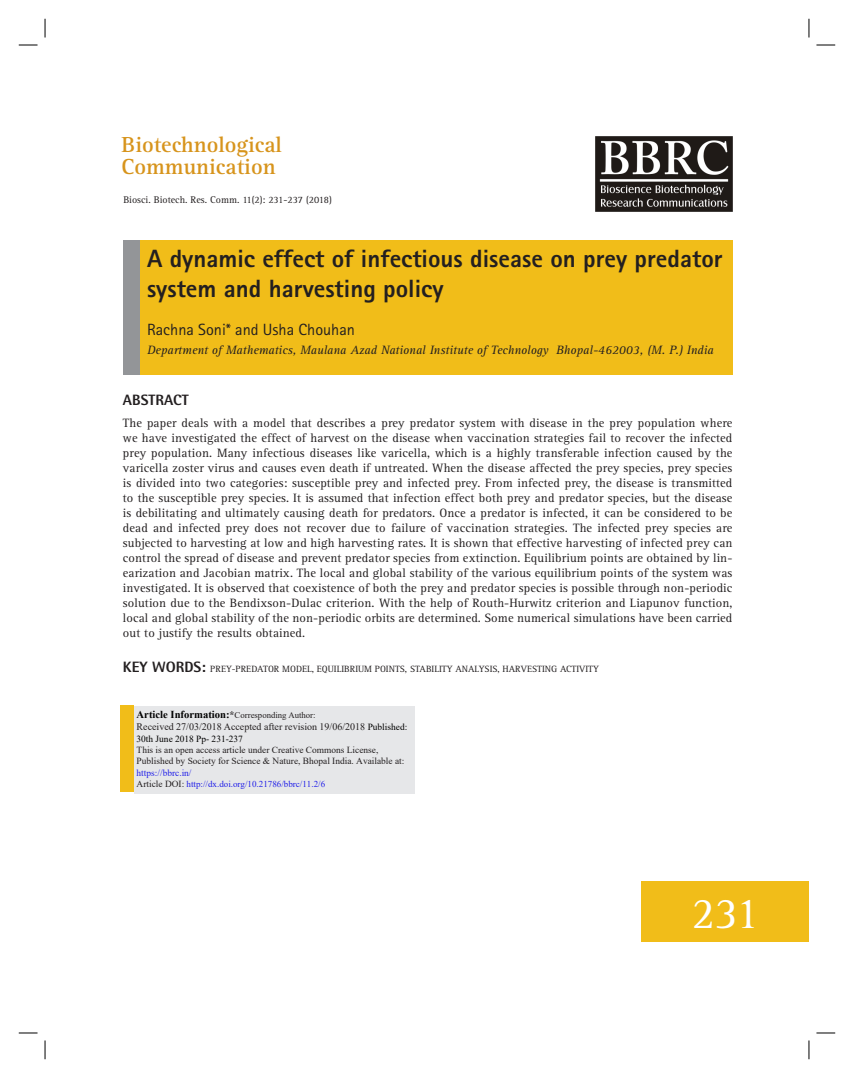
<style>
.page{position:relative;width:854px;height:1078px;background:#fff}
.page>*{position:absolute;margin:0;border:0;box-sizing:border-box;transform-origin:0 0}
.t1{font:45px "Rotis Serif Std";color:#fff}
.t2{font:800 25px/30px "Rotis Sans Serif Std";color:#231f20}
.t3{font:700 22.5px/22.5px "Rotis Serif Std";color:#d7941c}
.t4{font:16.25px "Rotis Sans Serif Std";color:#231f20}
.t5{font:800 15px "Rotis Semi Sans Std";color:#231f20}
.t6{font:12.5px/15px "Rotis Serif Std";letter-spacing:.01em;color:#231f20;text-align:justify}
.t7{font:italic 12.5px "Rotis Serif Std";color:#231f20}
.t8{font:10px "Times New Roman";color:#231f20}
.t9{font:10px "Rotis Serif Std";color:#231f20}
.t10{font:9.38px/11.4px "Times New Roman";color:#231f20}
.t11{font:9.38px "Rotis Serif Std";color:#231f20}
.t12{font:9.38px "Times New Roman";color:#000}
.t13{font:9.38px "Times New Roman";color:#2321e8}
.t14{font:9px "Times New Roman";color:#2321e8}
.t15{font:8.75px "Times New Roman";color:#231f20}
.s1{font-family:"Rotis Semi Sans Std";font-weight:800;font-size:15px}
.s2{font-weight:700;font-size:10.62px;color:#000}
.s3{font-weight:700;font-size:10px}
.s4{font-size:9.38px;color:#000}
.s5{font-size:9.38px;color:#231f20}
</style>
<div class="page">
<div style="left:132px;top:240px;width:600px;height:135px;background:#f1bd19"></div>
<div style="left:123px;top:240px;width:16px;height:135px;background:#939598"></div>
<div style="left:641px;top:882px;width:167px;height:60px;background:#f1bd19"></div>
<img style="left:595px;top:137px;width:137px;height:75px">
<div style="left:134px;top:706px;width:280px;height:88px;background:#e6e7e9"></div>
<div style="left:121px;top:706px;width:13px;height:86px;background:#f1bd19"></div>
<svg style="left:19px;top:44px;width:19px;height:2px"></svg>
<svg style="left:816px;top:44px;width:19px;height:2px"></svg>
<svg style="left:19px;top:1032px;width:19px;height:2px"></svg>
<svg style="left:816px;top:1032px;width:19px;height:2px"></svg>
<svg style="left:44px;top:19px;width:2px;height:19px"></svg>
<svg style="left:44px;top:1040px;width:2px;height:19px"></svg>
<svg style="left:808px;top:19px;width:1px;height:19px"></svg>
<svg style="left:808px;top:1040px;width:1px;height:19px"></svg>
<h3 class="t3" style="left:121px;top:135px;width:162px">Biotechnological<br>Communication</h3>
<p class="t9" style="left:123px;top:196px;width:210px">Biosci. Biotech. Res. Comm. 11(2): 231-237 (2018)</p>
<h2 class="t2" style="left:147px;top:247px;width:577px">A dynamic effect of infectious disease on prey predator system and harvesting policy</h2>
<h3 class="t4" style="left:147px;top:324px;width:209px">Rachna Soni* and Usha Chouhan</h3>
<p class="t7" style="left:147px;top:345px;width:568px">Department of Mathematics, Maulana Azad National Institute of Technology Bhopal-462003, (M. P.) India</p>
<p class="t5" style="left:123px;top:394px;width:67px">ABSTRACT</p>
<p class="t6" style="left:123px;top:416px;width:611px">The paper deals with a model that describes a prey predator system with disease in the prey population where we have investigated the effect of harvest on the disease when vaccination strategies fail to recover the infected prey population. Many infectious diseases like varicella, which is a highly transferable infection caused by the varicella zoster virus and causes even death if untreated. When the disease affected the prey species, prey species is divided into two categories: susceptible prey and infected prey. From infected prey, the disease is transmitted to the susceptible prey species. It is assumed that infection effect both prey and predator species, but the disease is debilitating and ultimately causing death for predators. Once a predator is infected, it can be considered to be dead and infected prey does not recover due to failure of vaccination strategies. The infected prey species are subjected to harvesting at low and high harvesting rates. It is shown that effective harvesting of infected prey can control the spread of disease and prevent predator species from extinction. Equilibrium points are obtained by lin&shy;earization and Jacobian matrix. The local and global stability of the various equilibrium points of the system was investigated. It is observed that coexistence of both the prey and predator species is possible through non-periodic solution due to the Bendixson-Dulac criterion. With the help of Routh-Hurwitz criterion and Liapunov function, local and global stability of the non-periodic orbits are determined. Some numerical simulations have been carried out to justify the results obtained.</p>
<p class="t11" style="left:123px;top:665px;width:477px"><span class="s1">KEY WORDS:</span> PREY-PREDATOR MODEL, EQUILIBRIUM POINTS, STABILITY ANALYSIS, HARVESTING ACTIVITY</p>
<p class="t15" style="left:137px;top:709px;width:180px"><span class="s2">Article Information:</span><span class="s3">*</span>Corresponding Author:</p>
<p class="t8" style="left:137px;top:720px;width:272px">Received 27/03/2018 Accepted after revision 19/06/2018 <span class="s4">Published:</span></p>
<p class="t12" style="left:137px;top:732px;width:108px">30th June 2018 Pp- 231-237</p>
<p class="t10" style="left:137px;top:744px;width:269px">This is an open access article under Creative Commons License,<br>Published by Society for Science &amp; Nature, Bhopal India. Available at:</p>
<p class="t13" style="left:137px;top:766px;width:56px">https://bbrc.in/</p>
<p class="t14" style="left:137px;top:778px;width:190px"><span class="s5">Article DOI:</span> http://dx.doi.org/10.21786/bbrc/11.2/6</p>
<h1 class="t1" style="left:691px;top:895px;width:69px">231</h1>
</div>
